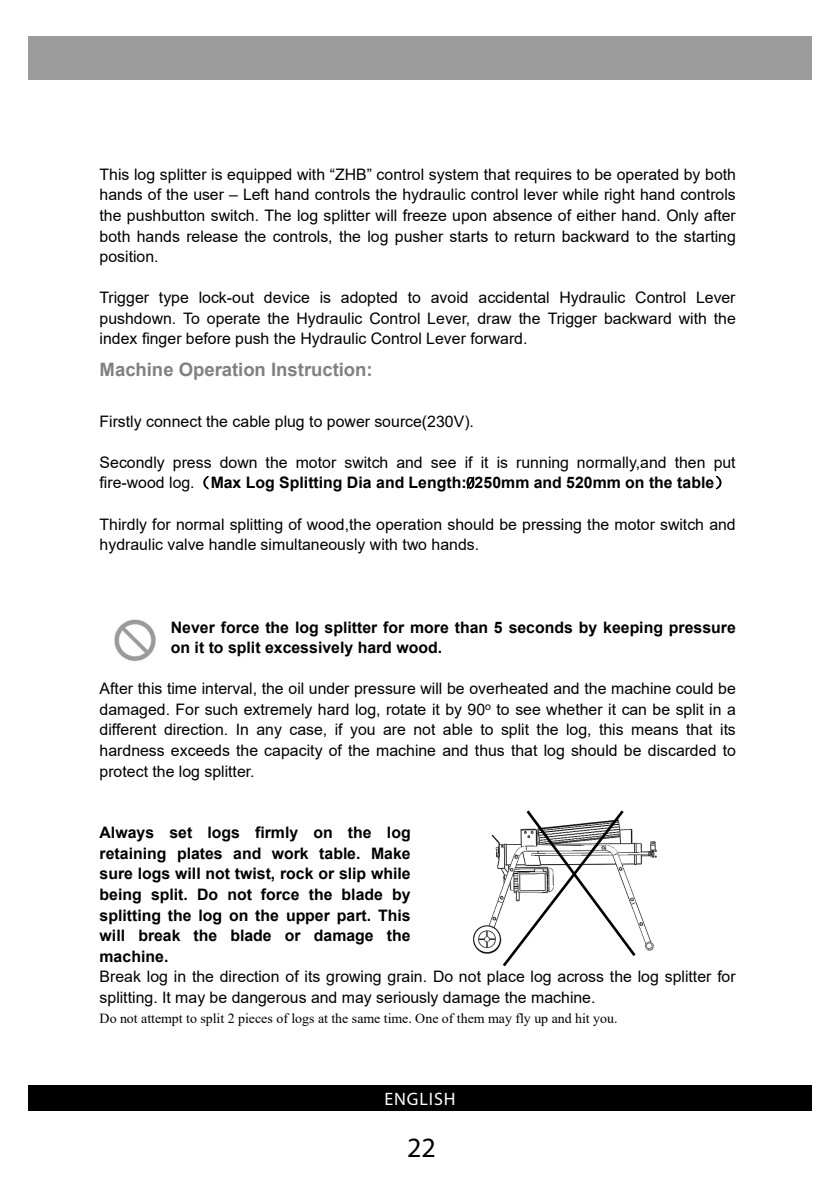
<style>
.page{position:relative;width:840px;height:1191px;background:#fff}
.page>*{position:absolute;margin:0;border:0;box-sizing:border-box;transform-origin:0 0}
.t1{font:28px "Myriad Pro";color:#000}
.t2{font:700 18.6px "Arial";color:#818181}
.t3{font:18px "Myriad Pro";letter-spacing:.05em;color:#fff}
.t4{font:15.8px/20.6px "Arial";color:#000;text-align:justify}
.t5{font:700 15.8px/20.6px "Arial";color:#000}
.t6{font:14px "Times New Roman";color:#000}
.s1{font-family:"Sim Sun"}
.s2{font-weight:700}
.s3{font-weight:400}
</style>
<div class="page">
<div style="left:28px;top:36px;width:783px;height:43px;background:#9c9c9c"></div>
<div style="left:28px;top:1085px;width:783px;height:25px;background:#000"></div>
<img style="left:473px;top:834px;width:184px;height:120px">
<img style="left:114px;top:619px;width:42px;height:42px">
<svg style="left:500px;top:810px;width:137px;height:157px"></svg>
<p class="t4" style="left:99px;top:164px;width:637px">This log splitter is equipped with “ZHB” control system that requires to be operated by both hands of the user – Left hand controls the hydraulic control lever while right hand controls the pushbutton switch. The log splitter will freeze upon absence of either hand. Only after both hands release the controls, the log pusher starts to return backward to the starting position.</p>
<p class="t4" style="left:99px;top:287px;width:637px">Trigger type lock-out device is adopted to avoid accidental Hydraulic Control Lever pushdown. To operate the Hydraulic Control Lever, draw the Trigger backward with the index finger before push the Hydraulic Control Lever forward.</p>
<p class="t2" style="left:99px;top:356px;width:274px">Machine Operation Instruction:</p>
<p class="t4" style="left:99px;top:411px;width:376px">Firstly connect the cable plug to power source(230V).</p>
<p class="t4" style="left:99px;top:452px;width:637px">Secondly press down the motor switch and see if it is running normally,and then put fire-wood log.<span class="s1">（</span><span class="s2">Max Log Splitting Dia and Length:</span><span class="s1">Ø</span><span class="s2">250mm and 520mm on the table</span><span class="s1">）</span></p>
<p class="t4" style="left:99px;top:514px;width:637px">Thirdly for normal splitting of wood,the operation should be pressing the motor switch and hydraulic valve handle simultaneously with two hands.</p>
<p class="t5" style="left:171px;top:617px;width:566px">Never force the log splitter for more than 5 seconds by keeping pressure on it to split excessively hard wood.</p>
<p class="t4" style="left:99px;top:678px;width:637px">After this time interval, the oil under pressure will be overheated and the machine could be damaged. For such extremely hard log, rotate it by 90<sup>o</sup> to see whether it can be split in a different direction. In any case, if you are not able to split the log, this means that its hardness exceeds the capacity of the machine and thus that log should be discarded to protect the log splitter.</p>
<p class="t5" style="left:99px;top:822px;width:637px">Always set logs firmly on the log<br>retaining plates and work table. Make<br>sure logs will not twist, rock or slip while<br>being split. Do not force the blade by<br>splitting the log on the upper part. This<br>will break the blade or damage the<br>machine.<br><span class="s3">Break log in the direction of its growing grain. Do not place log across the log splitter for splitting. It may be dangerous and may seriously damage the machine.</span></p>
<p class="t6" style="left:99px;top:1008px;width:519px">Do not attempt to split 2 pieces of logs at the same time. One of them may fly up and hit you.</p>
<p class="t3" style="left:384px;top:1087px;width:73px">ENGLISH</p>
<h1 class="t1" style="left:407px;top:1130px;width:30px">22</h1>
</div>
